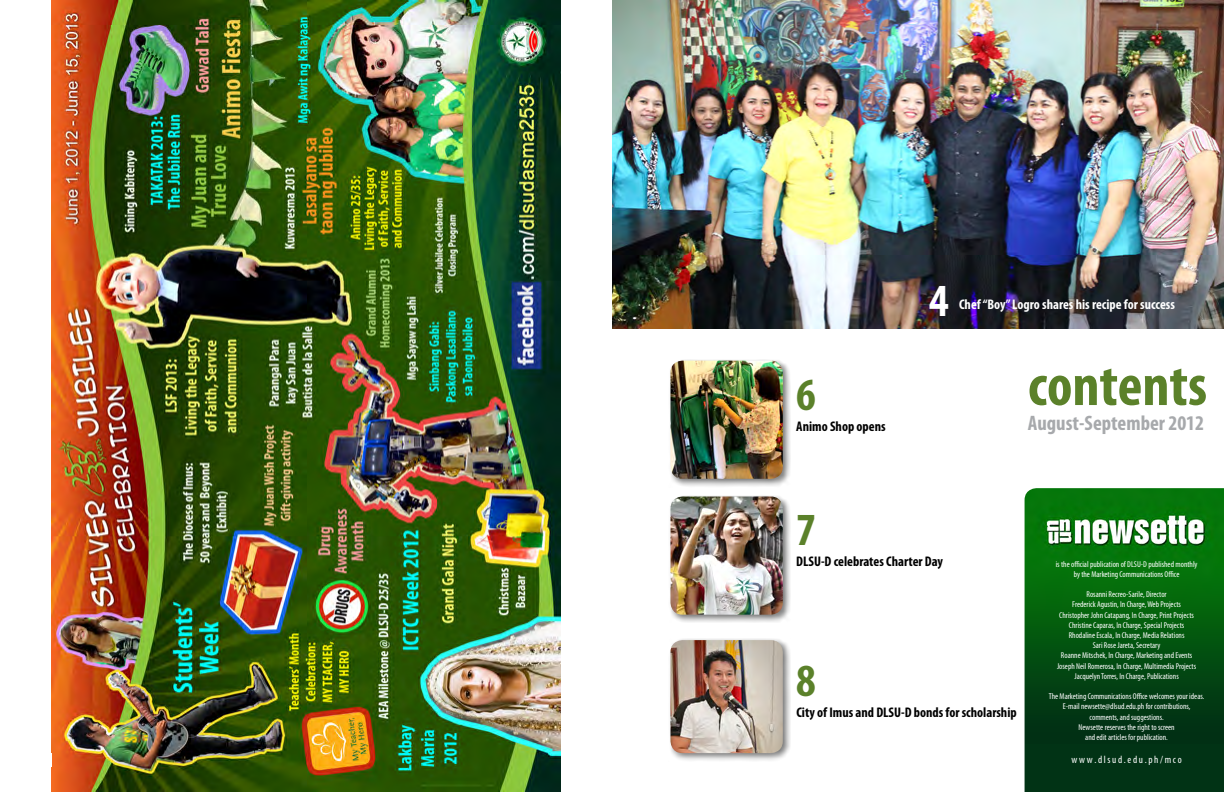
<style>
.page{position:relative;width:1224px;height:792px;background:#fff}
.page>*{position:absolute;margin:0;border:0;box-sizing:border-box;transform-origin:0 0}
.t1{font:700 condensed 59.2px "Myriad Pro";color:#5b812a}
.t2{font:700 condensed 46.2px "Myriad Pro";color:#5b812a}
.t3{font:700 condensed 46.2px "Myriad Pro";color:#fff}
.t4{font:700 condensed 21px "Myriad Pro";color:#a7a9ac}
.t5{font:700 condensed 14px "Myriad Pro";color:#000}
.t6{font:700 condensed 14px "Myriad Pro";color:#fff}
.t7{font:condensed 10.5px "Myriad Pro";color:#fff}
.t8{font:condensed 8.5px/10.2px "Myriad Pro";color:#fff;text-align:center}
</style>
<div class="page">
<img style="left:612px;top:1px;width:612px;height:328px">
<img style="left:1025px;top:488px;width:199px;height:304px">
<div style="left:668px;top:638px;width:123px;height:124px;background:#000;opacity:.5"></div>
<img style="left:670px;top:640px;width:113px;height:113px">
<div style="left:668px;top:359px;width:123px;height:129px;background:#000;opacity:.5"></div>
<img style="left:670px;top:361px;width:113px;height:118px">
<div style="left:668px;top:494px;width:123px;height:129px;background:#000;opacity:.5"></div>
<img style="left:670px;top:497px;width:113px;height:118px">
<img style="left:51px;top:0;width:510px;height:792px">
<h2 class="t2" style="left:796px;top:366px;width:21px">6</h2>
<h3 class="t5" style="left:796px;top:417px;width:91px">Animo Shop opens</h3>
<h2 class="t2" style="left:796px;top:501px;width:21px">7</h2>
<h2 class="t3" style="left:929px;top:272px;width:21px">4</h2>
<h3 class="t6" style="left:959px;top:295px;width:218px">Chef “Boy” Logro shares his recipe for success</h3>
<h1 class="t1" style="left:1028px;top:348px;width:181px">contents</h1>
<h3 class="t4" style="left:1028px;top:410px;width:178px">August-September 2012</h3>
<h3 class="t5" style="left:796px;top:553px;width:148px">DLSU-D celebrates Charter Day</h3>
<h2 class="t2" style="left:796px;top:651px;width:21px">8</h2>
<h3 class="t5" style="left:796px;top:703px;width:222px">City of Imus and DLSU-D bonds for scholarship</h3>
<p class="t8" style="left:1056px;top:559px;width:143px">is the official publication of DLSU-D published monthly by the Marketing Communications Office</p>
<p class="t8" style="left:1057px;top:589px;width:141px">Rosanni Recreo-Sarile, Director<br>Frederick Agustin, In Charge, Web Projects Christopher John Catapang, In Charge, Print Projects Christine Caparas, In Charge, Special Projects Rhodaline Escala, In Charge, Media Relations<br>Sari Rose Jareta, Secretary<br>Roanne Mitschek, In Charge, Marketing and Events Joseph Neil Romerosa, In Charge, Multimedia Projects Jacquelyn Torres, In Charge, Publications</p>
<p class="t8" style="left:1049px;top:691px;width:157px">The Marketing Communications Office welcomes your ideas.<br>E-mail newsette@dlsud.edu.ph for contributions, comments, and suggestions.<br>Newsette reserves the right to screen<br>and edit articles for publication.</p>
<p class="t7" style="left:1072px;top:753px;width:112px">w w w . d l s u d . e d u . p h / m c o</p>
</div>
